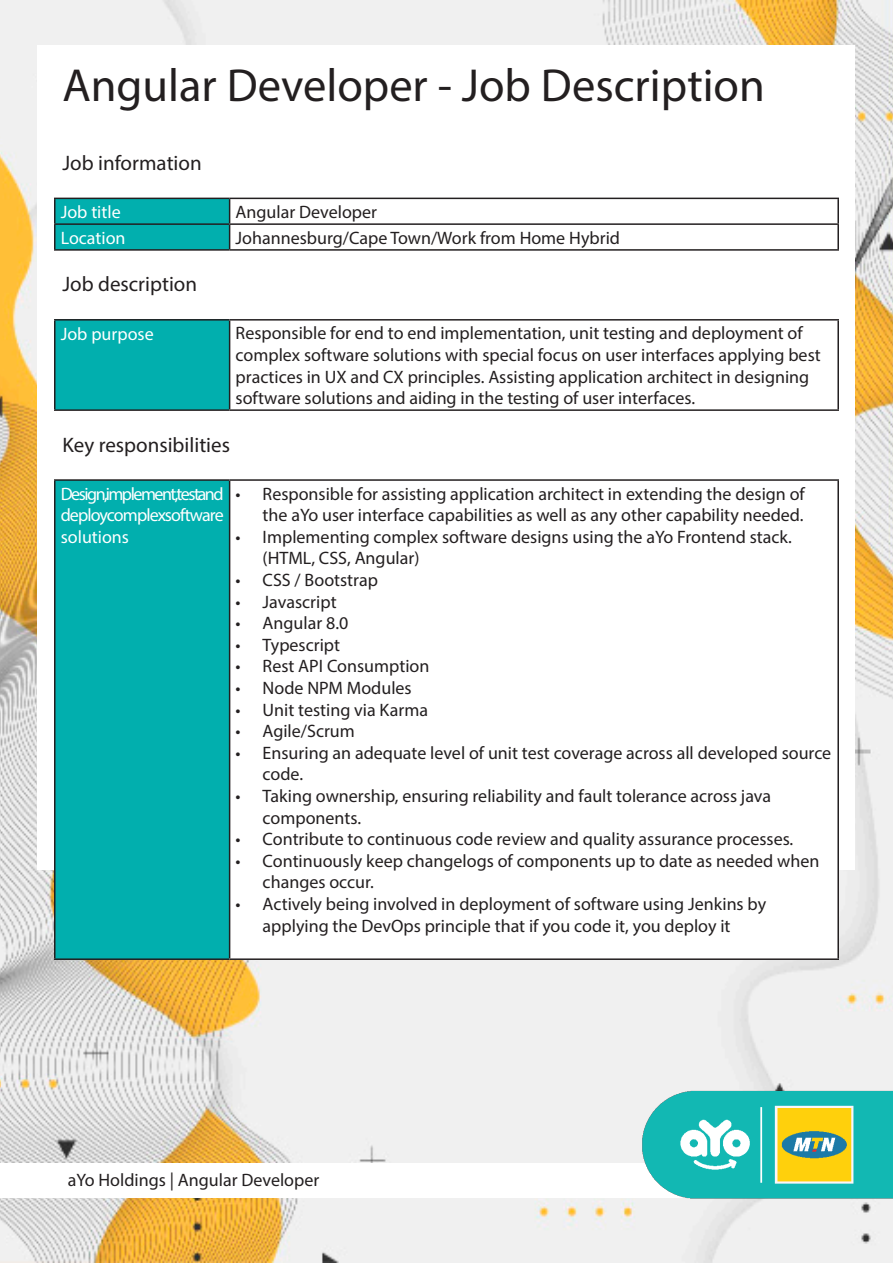
<style>
.page{position:relative;width:893px;height:1263px;background:#fff}
.page>*{position:absolute;margin:0;border:0;box-sizing:border-box;transform-origin:0 0}
.Document_Main_Title{font:46.5px "Myriad Pro";color:#231f20}
.Sub_Headings_Inside{font:21px "Myriad Pro";color:#231f20}
.t1{font:18px/21.6px "Myriad Pro";color:#231f20}
.Content_Left{font:18px/21.6px "Myriad Pro";letter-spacing:-.045em;color:#fff;text-align:justify}
.Content_Left-2{font:18px "Myriad Pro";color:#fff}
</style>
<div class="page">
<img style="left:0;top:0;width:893px;height:1263px">
<div style="left:38px;top:45px;width:817px;height:825px;background:#fff"></div>
<hr style="left:54px;top:198px;width:176px;height:1px;background:#231f20">
<hr style="left:54px;top:199px;width:2px;height:24px;background:#231f20">
<hr style="left:230px;top:198px;width:609px;height:1px;background:#231f20">
<hr style="left:837px;top:199px;width:2px;height:24px;background:#231f20">
<hr style="left:54px;top:223px;width:176px;height:2px;background:#231f20">
<hr style="left:54px;top:225px;width:2px;height:24px;background:#231f20">
<hr style="left:230px;top:223px;width:609px;height:2px;background:#231f20">
<svg style="left:55px;top:198px;width:783px;height:51px"></svg>
<hr style="left:837px;top:225px;width:2px;height:24px;background:#231f20">
<hr style="left:54px;top:249px;width:176px;height:2px;background:#231f20">
<hr style="left:230px;top:249px;width:609px;height:2px;background:#231f20">
<div style="left:55px;top:320px;width:175px;height:90px;background:#01afae"></div>
<hr style="left:54px;top:319px;width:176px;height:2px;background:#231f20">
<hr style="left:54px;top:321px;width:2px;height:88px;background:#231f20">
<hr style="left:230px;top:319px;width:609px;height:2px;background:#231f20">
<hr style="left:229px;top:321px;width:1px;height:88px;background:#231f20">
<hr style="left:837px;top:321px;width:2px;height:88px;background:#231f20">
<hr style="left:54px;top:409px;width:176px;height:2px;background:#231f20">
<hr style="left:230px;top:409px;width:609px;height:2px;background:#231f20">
<div style="left:55px;top:480px;width:175px;height:479px;background:#01afae"></div>
<div style="left:230px;top:480px;width:608px;height:479px;background:#fff"></div>
<hr style="left:54px;top:479px;width:176px;height:2px;background:#231f20">
<hr style="left:54px;top:481px;width:2px;height:477px;background:#231f20">
<hr style="left:230px;top:479px;width:609px;height:2px;background:#231f20">
<hr style="left:229px;top:481px;width:1px;height:477px;background:#231f20">
<hr style="left:837px;top:481px;width:2px;height:477px;background:#231f20">
<hr style="left:54px;top:958px;width:176px;height:2px;background:#231f20">
<hr style="left:230px;top:958px;width:609px;height:2px;background:#231f20">
<div style="left:0;top:1163px;width:837px;height:34px;background:#fff"></div>
<img style="left:635px;top:1081px;width:258px;height:128px">
<p class="Document_Main_Title" style="left:63px;top:57px;width:704px">Angular Developer - Job Description</p>
<p class="Sub_Headings_Inside" style="left:63px;top:150px;width:141px">Job information</p>
<p class="Content_Left-2" style="left:61px;top:201px;width:61px">Job title</p>
<p class="t1" style="left:236px;top:201px;width:143px">Angular Developer</p>
<p class="Content_Left-2" style="left:61px;top:227px;width:66px">Location</p>
<p class="t1" style="left:236px;top:226px;width:386px">Johannesburg/Cape Town/Work from Home Hybrid</p>
<p class="Sub_Headings_Inside" style="left:63px;top:271px;width:136px">Job description</p>
<p class="Content_Left-2" style="left:61px;top:322px;width:94px">Job purpose</p>
<p class="t1" style="left:236px;top:322px;width:587px">Responsible for end to end implementation, unit testing and deployment of complex software solutions with special focus on user interfaces applying best practices in UX and CX principles. Assisting application architect in designing software solutions and aiding in the testing of user interfaces.</p>
<p class="Sub_Headings_Inside" style="left:63px;top:432px;width:169px">Key responsibilities</p>
<p class="Content_Left" style="left:61px;top:483px;width:164px">Design,implement,test and deploy complex software solutions</p>
<p class="t1" style="left:236px;top:482px;width:571px;text-align:right">• Responsible for assisting application architect in extending the design of the aYo user interface capabilities as well as any other capability needed.</p>
<p class="t1" style="left:263px;top:526px;width:531px;text-indent:-27px">• Implementing complex software designs using the aYo Frontend stack. (HTML, CSS, Angular)</p>
<p class="t1" style="left:236px;top:569px;width:144px">• CSS / Bootstrap</p>
<p class="t1" style="left:236px;top:590px;width:103px">• Javascript</p>
<p class="t1" style="left:236px;top:612px;width:114px">• Angular 8.0</p>
<p class="t1" style="left:236px;top:634px;width:106px">• Typescript</p>
<p class="t1" style="left:236px;top:655px;width:195px">• Rest API Consumption</p>
<p class="t1" style="left:236px;top:677px;width:178px">• Node NPM Modules</p>
<p class="t1" style="left:236px;top:698px;width:194px">• Unit testing via Karma</p>
<p class="t1" style="left:236px;top:720px;width:121px">• Agile/Scrum</p>
<p class="t1" style="left:263px;top:742px;width:570px;text-indent:-27px">• Ensuring an adequate level of unit test coverage across all developed source code.</p>
<p class="t1" style="left:263px;top:785px;width:510px;text-indent:-27px">• Taking ownership, ensuring reliability and fault tolerance across java components.</p>
<p class="t1" style="left:236px;top:828px;width:559px">• Contribute to continuous code review and quality assurance processes.</p>
<p class="t1" style="left:263px;top:850px;width:558px;text-indent:-27px">• Continuously keep changelogs of components up to date as needed when changes occur.</p>
<p class="t1" style="left:236px;top:893px;width:532px;text-align:center">• Actively being involved in deployment of software using Jenkins by applying the DevOps principle that if you code it, you deploy it</p>
<p class="t1" style="left:68px;top:1169px;width:253px">aYo Holdings | Angular Developer</p>
</div>
